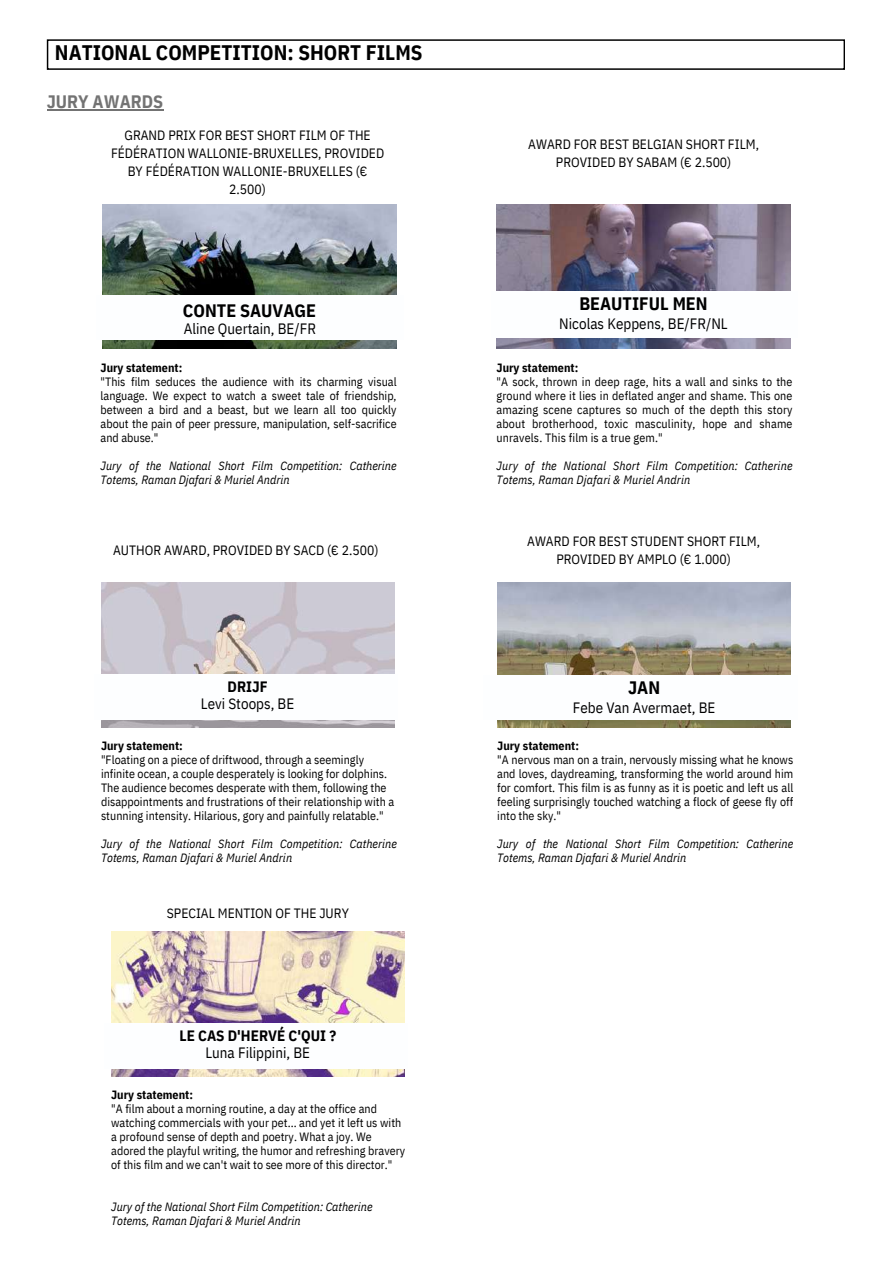
<style>
.page{position:relative;width:894px;height:1264px;background:#fff}
.page>*{position:absolute;margin:0;border:0;box-sizing:border-box;transform-origin:0 0}
.t1{font:700 21px "IBM Plex Sans Cond";color:#000}
.t2{font:700 18px "IBM Plex Sans Cond";color:#000}
.t3{font:700 18px "IBM Plex Sans Cond";color:#737373}
.t4{font:15px "IBM Plex Sans Cond";color:#000}
.t5{font:700 15px "IBM Plex Sans Cond";color:#000}
.t6{font:13.5px/18px "IBM Plex Sans Cond";color:#000;text-align:center}
.t7{font:12px/14px "IBM Plex Sans Cond";color:#000;text-align:justify}
.t8{font:italic 12px/14px "IBM Plex Sans Cond";color:#000}
.t9{font:700 12px "IBM Plex Sans Cond";color:#000}
</style>
<div class="page">
<img style="left:103px;top:204px;width:293px;height:145px">
<img style="left:496px;top:204px;width:294px;height:145px">
<img style="left:101px;top:582px;width:293px;height:145px">
<img style="left:111px;top:931px;width:294px;height:145px">
<img style="left:497px;top:582px;width:293px;height:145px">
<div style="left:96px;top:295px;width:308px;height:44px;background:#fdfeff"></div>
<div style="left:94px;top:674px;width:303px;height:46px;background:#fdfeff"></div>
<div style="left:104px;top:1023px;width:303px;height:45px;background:#fdfeff"></div>
<svg style="left:47px;top:39px;width:797px;height:31px"></svg>
<div style="left:483px;top:675px;width:314px;height:45px;background:#fdfeff"></div>
<div style="left:491px;top:291px;width:306px;height:46px;background:#fdfeff"></div>
<hr style="left:47px;top:109px;width:116px;height:1px;background:#737373">
<h1 class="t1" style="left:55px;top:38px;width:369px">NATIONAL COMPETITION: SHORT FILMS</h1>
<h2 class="t3" style="left:47px;top:89px;width:118px">JURY AWARDS</h2>
<p class="t6" style="left:111px;top:126px;width:274px">GRAND PRIX FOR BEST SHORT FILM OF THE<br>FÉDÉRATION WALLONIE-BRUXELLES, PROVIDED<br>BY FÉDÉRATION WALLONIE-BRUXELLES (€<br>2.500)</p>
<h2 class="t2" style="left:183px;top:298px;width:135px">CONTE SAUVAGE</h2>
<p class="t4" style="left:184px;top:318px;width:134px">Aline Quertain, BE/FR</p>
<p class="t9" style="left:100px;top:359px;width:83px">Jury statement:</p>
<p class="t7" style="left:100px;top:374px;width:297px">"This film seduces the audience with its charming visual language. We expect to watch a sweet tale of friendship, between a bird and a beast, but we learn all too quickly about the pain of peer pressure, manipulation, self-sacrifice and abuse."</p>
<p class="t8" style="left:100px;top:458px;width:297px">Jury of the National Short Film Competition: Catherine<br>Totems, Raman Djafari &amp; Muriel Andrin</p>
<p class="t6" style="left:113px;top:541px;width:267px">AUTHOR AWARD, PROVIDED BY SACD (€ 2.500)</p>
<p class="t5" style="left:227px;top:676px;width:42px">DRIJF</p>
<p class="t4" style="left:201px;top:693px;width:95px">Levi Stoops, BE</p>
<p class="t9" style="left:101px;top:737px;width:83px">Jury statement:</p>
<p class="t7" style="left:101px;top:752px;width:294px;text-align:left">"Floating on a piece of driftwood, through a seemingly infinite ocean, a couple desperately is looking for dolphins.<br>The audience becomes desperate with them, following the disappointments and frustrations of their relationship with a stunning intensity. Hilarious, gory and painfully relatable."</p>
<p class="t8" style="left:101px;top:836px;width:297px">Jury of the National Short Film Competition: Catherine<br>Totems, Raman Djafari &amp; Muriel Andrin</p>
<p class="t6" style="left:167px;top:904px;width:183px">SPECIAL MENTION OF THE JURY</p>
<p class="t5" style="left:179px;top:1025px;width:158px">LE CAS D'HERVÉ C'QUI ?</p>
<p class="t4" style="left:205px;top:1042px;width:106px">Luna Filippini, BE</p>
<p class="t9" style="left:111px;top:1086px;width:83px">Jury statement:</p>
<p class="t7" style="left:111px;top:1101px;width:295px;text-align:left">"A film about a morning routine, a day at the office and watching commercials with your pet... and yet it left us with a profound sense of depth and poetry. What a joy. We adored the playful writing, the humor and refreshing bravery of this film and we can't wait to see more of this director."</p>
<p class="t8" style="left:111px;top:1199px;width:263px">Jury of the National Short Film Competition: Catherine<br>Totems, Raman Djafari &amp; Muriel Andrin</p>
<p class="t6" style="left:528px;top:135px;width:232px">AWARD FOR BEST BELGIAN SHORT FILM,<br>PROVIDED BY SABAM (€ 2.500)</p>
<h2 class="t2" style="left:579px;top:291px;width:130px">BEAUTIFUL MEN</h2>
<p class="t4" style="left:559px;top:314px;width:170px">Nicolas Keppens, BE/FR/NL</p>
<p class="t9" style="left:496px;top:359px;width:83px">Jury statement:</p>
<p class="t7" style="left:496px;top:374px;width:297px">"A sock, thrown in deep rage, hits a wall and sinks to the ground where it lies in deflated anger and shame. This one amazing scene captures so much of the depth this story about brotherhood, toxic masculinity, hope and shame unravels. This film is a true gem."</p>
<p class="t8" style="left:496px;top:458px;width:297px">Jury of the National Short Film Competition: Catherine<br>Totems, Raman Djafari &amp; Muriel Andrin</p>
<p class="t6" style="left:527px;top:532px;width:234px">AWARD FOR BEST STUDENT SHORT FILM,<br>PROVIDED BY AMPLO (€ 1.000)</p>
<h2 class="t2" style="left:628px;top:676px;width:34px">JAN</h2>
<p class="t4" style="left:572px;top:698px;width:144px">Febe Van Avermaet, BE</p>
<p class="t9" style="left:497px;top:737px;width:83px">Jury statement:</p>
<p class="t7" style="left:497px;top:752px;width:297px">"A nervous man on a train, nervously missing what he knows and loves, daydreaming, transforming the world around him for comfort. This film is as funny as it is poetic and left us all feeling surprisingly touched watching a flock of geese fly off into the sky."</p>
<p class="t8" style="left:497px;top:836px;width:297px">Jury of the National Short Film Competition: Catherine<br>Totems, Raman Djafari &amp; Muriel Andrin</p>
</div>
